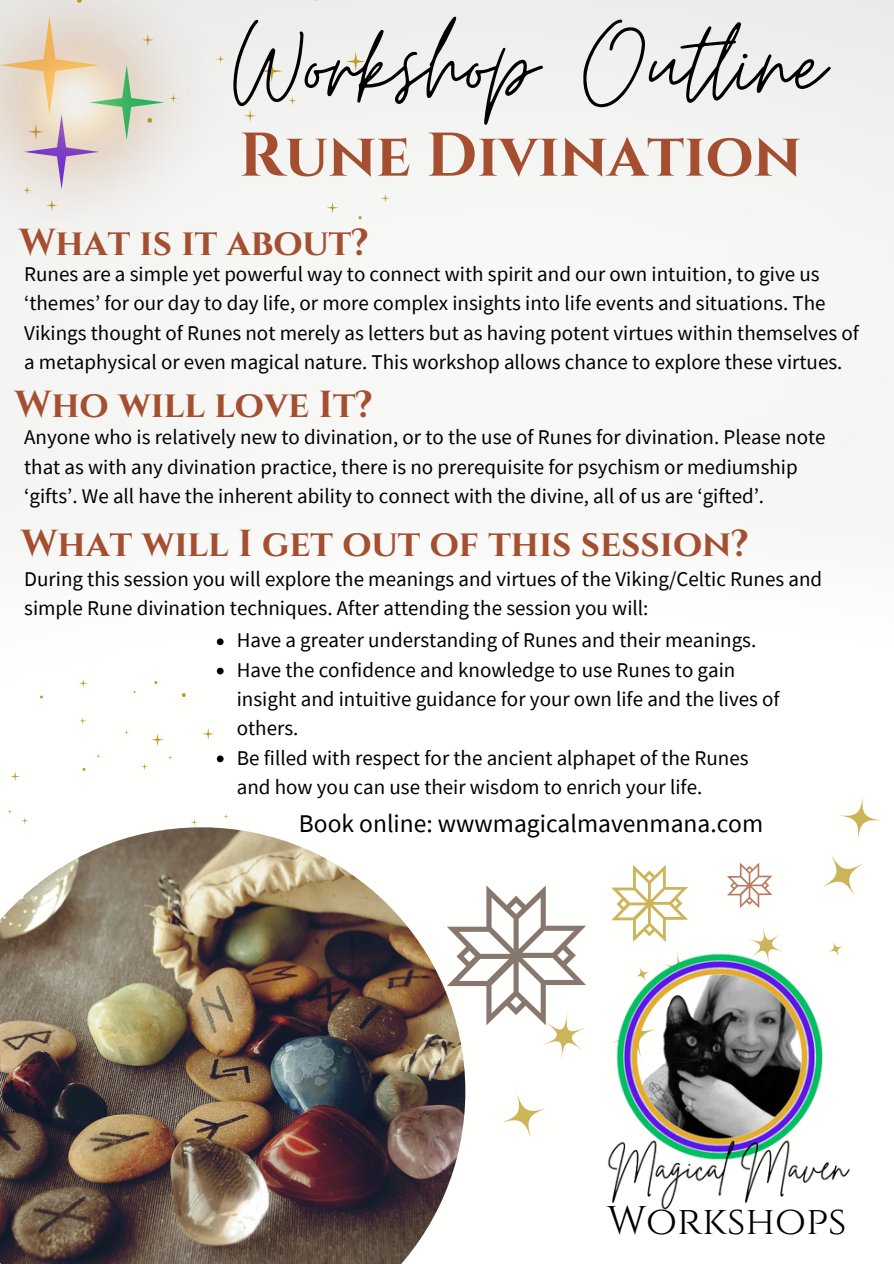
<style>
.page{position:relative;width:894px;height:1264px;background:#fff}
.page>*{position:absolute;margin:0;border:0;box-sizing:border-box;transform-origin:0 0}
.t1{font:122.7px "Moon Time";color:#000}
.t2{font:700 61.5px "Cinzel";color:#a44f30}
.t3{font:39.9px "Cinzel";color:#000}
.t4{font:700 37.5px "Cinzel";color:#a44f30}
.t5{font:25.5px "Source Sans Pro";color:#000}
.t6{font:21px/29.2px "Source Sans Pro";color:#000}
</style>
<div class="page">
<div style="left:0;top:0;width:893px;height:1103px;background:#f7f7f6"></div>
<svg style="left:345px;top:51px;width:20px;height:20px"></svg>
<svg style="left:288px;top:96px;width:9px;height:9px"></svg>
<svg style="left:381px;top:194px;width:8px;height:8px"></svg>
<svg style="left:326px;top:202px;width:12px;height:12px"></svg>
<svg style="left:244px;top:110px;width:12px;height:12px"></svg>
<svg style="left:261px;top:60px;width:21px;height:22px"></svg>
<svg style="left:818px;top:851px;width:48px;height:48px"></svg>
<svg style="left:498px;top:1089px;width:51px;height:51px"></svg>
<svg style="left:835px;top:793px;width:49px;height:49px"></svg>
<img style="left:559px;top:919px;width:301px;height:291px">
<svg style="left:79px;top:678px;width:9px;height:9px"></svg>
<svg style="left:202px;top:728px;width:12px;height:12px"></svg>
<svg style="left:21px;top:817px;width:7px;height:7px"></svg>
<svg style="left:95px;top:753px;width:6px;height:5px"></svg>
<svg style="left:124px;top:729px;width:5px;height:6px"></svg>
<svg style="left:10px;top:771px;width:10px;height:10px"></svg>
<svg style="left:167px;top:755px;width:6px;height:5px"></svg>
<svg style="left:7px;top:809px;width:5px;height:5px"></svg>
<svg style="left:223px;top:813px;width:6px;height:6px"></svg>
<svg style="left:79px;top:717px;width:7px;height:7px"></svg>
<svg style="left:190px;top:818px;width:8px;height:7px"></svg>
<svg style="left:141px;top:763px;width:7px;height:7px"></svg>
<svg style="left:151px;top:733px;width:13px;height:13px"></svg>
<svg style="left:182px;top:693px;width:4px;height:4px"></svg>
<img style="left:0;top:827px;width:465px;height:436px">
<svg style="left:446px;top:885px;width:144px;height:179px"></svg>
<svg style="left:611px;top:864px;width:89px;height:128px"></svg>
<svg style="left:726px;top:862px;width:46px;height:46px"></svg>
<img style="left:0;top:0;width:238px;height:260px">
<svg style="left:217px;top:638px;width:6px;height:7px"></svg>
<svg style="left:217px;top:667px;width:6px;height:7px"></svg>
<svg style="left:217px;top:755px;width:6px;height:7px"></svg>
<p class="t1" style="left:233px;top:-10px;width:592px">Workshop Outline</p>
<p class="t2" style="left:239px;top:116px;width:564px">Rune Divination</p>
<h2 class="t4" style="left:19px;top:219px;width:351px">What is it about?</h2>
<p class="t6" style="left:24px;top:259px;width:836px">Runes are a simple yet powerful way to connect with spirit and our own intuition, to give us ‘themes’ for our day to day life, or more complex insights into life events and situations. The Vikings thought of Runes not merely as letters but as having potent virtues within themselves of a metaphysical or even magical nature. This workshop allows chance to explore these virtues.</p>
<h1 class="t4" style="left:15px;top:380px;width:359px">Who will love It?</h1>
<h3 class="t6" style="left:24px;top:422px;width:802px">Anyone who is relatively new to divination, or to the use of Runes for divination. Please note that as with any divination practice, there is no prerequisite for psychism or mediumship ‘gifts’. We all have the inherent ability to connect with the divine, all of us are ‘gifted’.</h3>
<h3 class="t4" style="left:21px;top:519px;width:728px">What will I get out of this session?</h3>
<p class="t6" style="left:24px;top:563px;width:799px">During this session you will explore the meanings and virtues of the Viking/Celtic Runes and simple Rune divination techniques. After attending the session you will:</p>
<h3 class="t6" style="left:237px;top:625px;width:521px">Have a greater understanding of Runes and their meanings.</h3>
<p class="t6" style="left:237px;top:654px;width:544px">Have the confidence and knowledge to use Runes to gain insight and intuitive guidance for your own life and the lives of others.</p>
<p class="t6" style="left:237px;top:742px;width:513px">Be filled with respect for the ancient alphapet of the Runes and how you can use their wisdom to enrich your life.</p>
<p class="t5" style="left:299px;top:806px;width:465px">Book online: wwwmagicalmavenmana.com</p>
<p class="t3" style="left:606px;top:1194px;width:241px">Workshops</p>
</div>
